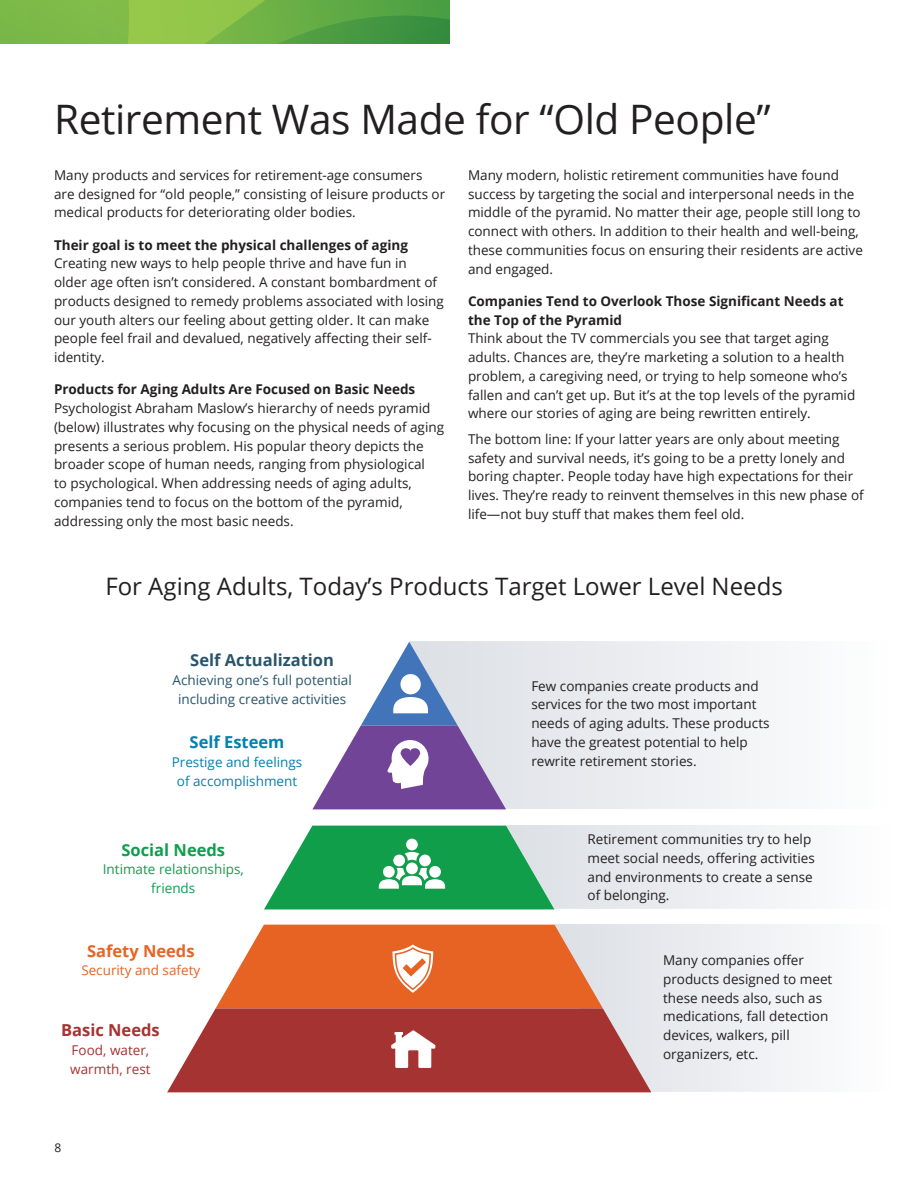
<style>
.page{position:relative;width:918px;height:1188px;background:#fff}
.page>*{position:absolute;margin:0;border:0;box-sizing:border-box;transform-origin:0 0}
.t1{font:40.65px "Open Sans";letter-spacing:-.01em;color:#231f20}
.t2{font:24px "Open Sans";color:#231f20}
.t3{font:700 16.5px "Open Sans";color:#28556b}
.t4{font:700 16.5px "Open Sans";color:#0f9e4c}
.t5{font:700 16.5px "Open Sans";color:#e66425}
.t6{font:700 16.5px "Open Sans";color:#0580af}
.t7{font:700 16.5px "Open Sans";color:#a53331}
.Body{font:13.5px/18.8px "Open Sans";color:#231f20}
.subhead{font:700 13.5px/18.8px "Open Sans";color:#231f20}
.t8{font:13.5px/18.8px "Open Sans";color:#28556b;text-align:center}
.t9{font:13.5px/18.8px "Open Sans";color:#0580af;text-align:center}
.t10{font:13.5px/18.8px "Open Sans";color:#0f9e4c;text-align:center}
.t11{font:13.5px/18.8px "Open Sans";color:#a53331}
.t12{font:13.5px "Open Sans";color:#e66425}
.t13{font:12px "Open Sans";color:#231f20}
</style>
<div class="page">
<div style="left:409px;top:641px;width:351px;height:168px;background:#ebedf0"></div>
<div style="left:555px;top:924px;width:245px;height:168px;background:#eceef1"></div>
<svg style="left:264px;top:825px;width:523px;height:84px"></svg>
<div style="left:383px;top:866px;width:12px;height:12px;background:#fff;border-radius:50%"></div>
<svg style="left:167px;top:925px;width:484px;height:167px;background:#cc6e59"></svg>
<svg style="left:312px;top:642px;width:194px;height:167px"></svg>
<svg style="left:0;top:0;width:450px;height:43px;background:#70b246"></svg>
<p class="t1" style="left:54px;top:92px;width:718px">Retirement Was Made for “Old People”</p>
<p class="Body" style="left:54px;top:165px;width:393px">Many products and services for retirement-age consumers are designed for “old people,” consisting of leisure products or medical products for deteriorating older bodies.</p>
<p class="subhead" style="left:54px;top:235px;width:356px">Their goal is to meet the physical challenges of aging</p>
<p class="Body" style="left:54px;top:254px;width:391px">Creating new ways to help people thrive and have fun in<br>older age often isn’t considered. A constant bombardment of products designed to remedy problems associated with losing our youth alters our feeling about getting older. It can make people feel frail and devalued, negatively affecting their self&shy;identity.</p>
<p class="subhead" style="left:54px;top:380px;width:363px">Products for Aging Adults Are Focused on Basic Needs</p>
<p class="Body" style="left:54px;top:399px;width:392px">Psychologist Abraham Maslow’s hierarchy of needs pyramid (below) illustrates why focusing on the physical needs of aging presents a serious problem. His popular theory depicts the broader scope of human needs, ranging from physiological<br>to psychological. When addressing needs of aging adults, companies tend to focus on the bottom of the pyramid, addressing only the most basic needs.</p>
<p class="Body" style="left:468px;top:165px;width:396px">Many modern, holistic retirement communities have found success by targeting the social and interpersonal needs in the middle of the pyramid. No matter their age, people still long to connect with others. In addition to their health and well-being, these communities focus on ensuring their residents are active and engaged.</p>
<p class="subhead" style="left:468px;top:291px;width:377px">Companies Tend to Overlook Those Significant Needs at the Top of the Pyramid</p>
<p class="Body" style="left:468px;top:329px;width:389px">Think about the TV commercials you see that target aging adults. Chances are, they’re marketing a solution to a health problem, a caregiving need, or trying to help someone who’s fallen and can’t get up. But it’s at the top levels of the pyramid where our stories of aging are being rewritten entirely.</p>
<p class="Body" style="left:468px;top:429px;width:397px">The bottom line: If your latter years are only about meeting safety and survival needs, it’s going to be a pretty lonely and boring chapter. People today have high expectations for their lives. They’re ready to reinvent themselves in this new phase of life—not buy stuff that makes them feel old.</p>
<p class="t2" style="left:105px;top:570px;width:679px">For Aging Adults, Today’s Products Target Lower Level Needs</p>
<p class="t3" style="left:190px;top:648px;width:145px">Self Actualization</p>
<p class="t8" style="left:173px;top:670px;width:181px">Achieving one’s full potential including creative activities</p>
<p class="t6" style="left:190px;top:730px;width:96px">Self Esteem</p>
<p class="t9" style="left:172px;top:752px;width:132px">Prestige and feelings of accomplishment</p>
<p class="t4" style="left:122px;top:838px;width:105px">Social Needs</p>
<p class="t10" style="left:103px;top:860px;width:142px">Intimate relationships, friends</p>
<p class="t5" style="left:87px;top:939px;width:109px">Safety Needs</p>
<p class="t12" style="left:81px;top:961px;width:120px">Security and safety</p>
<p class="t7" style="left:61px;top:1019px;width:100px">Basic Needs</p>
<p class="t11" style="left:70px;top:1041px;width:82px">Food, water, warmth, rest</p>
<p class="t13" style="left:54px;top:1139px;width:8px">8</p>
<p class="Body" style="left:531px;top:676px;width:240px">Few companies create products and services for the two most important needs of aging adults. These products have the greatest potential to help rewrite retirement stories.</p>
<p class="Body" style="left:588px;top:830px;width:229px">Retirement communities try to help meet social needs, offering activities and environments to create a sense of belonging.</p>
<p class="Body" style="left:663px;top:950px;width:171px">Many companies offer products designed to meet these needs also, such as medications, fall detection devices, walkers, pill organizers, etc.</p>
</div>
